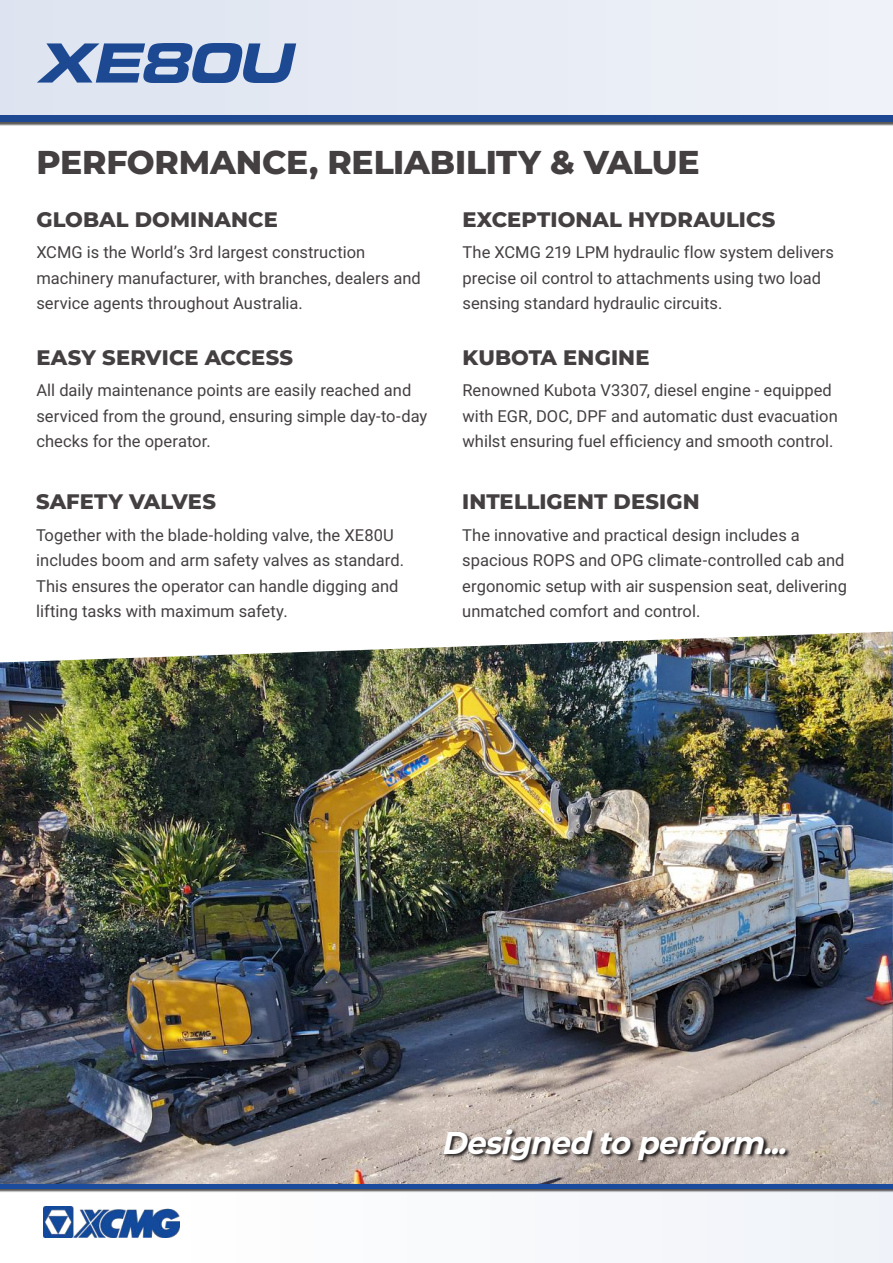
<style>
.page{position:relative;width:893px;height:1263px;background:#fff}
.page>*{position:absolute;margin:0;border:0;box-sizing:border-box;transform-origin:0 0}
.t1{font:italic 54px "Eurostile Bold Extended Two";color:#1d4993;scale:.96 1}
.t2{font:800 33px "Montserrat";letter-spacing:-.005em;color:#444041}
.t3{font:italic 700 31.5px "Montserrat";color:#fff}
.t4{font:800 21px "Montserrat";letter-spacing:.005em;color:#444041}
.t5{font:16.5px/25.5px "Roboto";color:#444041}
</style>
<div class="page">
<img style="left:0;top:632px;width:892px;height:552px">
<svg style="left:443px;top:1128px;width:348px;height:37px;background:#978c86"></svg>
<img style="left:892px;top:631px;width:1px;height:553px">
<div style="left:0;top:0;width:893px;height:116px;background:#e7ebf4"></div>
<div style="left:0;top:117px;width:893px;height:9px;background:#241f1f;opacity:.75"></div>
<div style="left:0;top:116px;width:893px;height:6px;background:#1f4893"></div>
<div style="left:1px;top:1186px;width:892px;height:77px;background:#f8fafc"></div>
<div style="left:0;top:1185px;width:893px;height:7px;background:#241f1f;opacity:.75"></div>
<div style="left:0;top:1184px;width:893px;height:5px;background:#1b4b9c"></div>
<div style="left:41px;top:1205px;width:141px;height:34px;background:#fff;opacity:.75"></div>
<img style="left:43px;top:1207px;width:137px;height:30px">
<h1 class="t1" style="left:36px;top:25px;width:284px">XE80U</h1>
<h2 class="t2" style="left:36px;top:140px;width:665px">PERFORMANCE, RELIABILITY &amp; VALUE</h2>
<p class="t4" style="left:36px;top:205px;width:243px">GLOBAL DOMINANCE</p>
<p class="t5" style="left:36px;top:239px;width:386px">XCMG is the World’s 3rd largest construction machinery manufacturer, with branches, dealers and service agents throughout Australia.</p>
<p class="t4" style="left:462px;top:205px;width:314px">EXCEPTIONAL HYDRAULICS</p>
<p class="t5" style="left:462px;top:239px;width:373px">The XCMG 219 LPM hydraulic flow system delivers precise oil control to attachments using two load sensing standard hydraulic circuits.</p>
<p class="t4" style="left:36px;top:343px;width:258px">EASY SERVICE ACCESS</p>
<p class="t5" style="left:36px;top:377px;width:392px">All daily maintenance points are easily reached and serviced from the ground, ensuring simple day-to-day checks for the operator.</p>
<p class="t4" style="left:36px;top:488px;width:181px">SAFETY VALVES</p>
<p class="t5" style="left:36px;top:522px;width:370px">Together with the blade-holding valve, the XE80U includes boom and arm safety valves as standard.<br>This ensures the operator can handle digging and lifting tasks with maximum safety.</p>
<p class="t4" style="left:462px;top:343px;width:188px">KUBOTA ENGINE</p>
<p class="t5" style="left:462px;top:377px;width:377px">Renowned Kubota V3307, diesel engine - equipped with EGR, DOC, DPF and automatic dust evacuation whilst ensuring fuel efficiency and smooth control.</p>
<p class="t4" style="left:462px;top:488px;width:239px">INTELLIGENT DESIGN</p>
<p class="t5" style="left:462px;top:522px;width:386px">The innovative and practical design includes a spacious ROPS and OPG climate-controlled cab and ergonomic setup with air suspension seat, delivering unmatched comfort and control.</p>
<h3 class="t3" style="left:441px;top:1121px;width:355px">Designed to perform...</h3>
</div>
